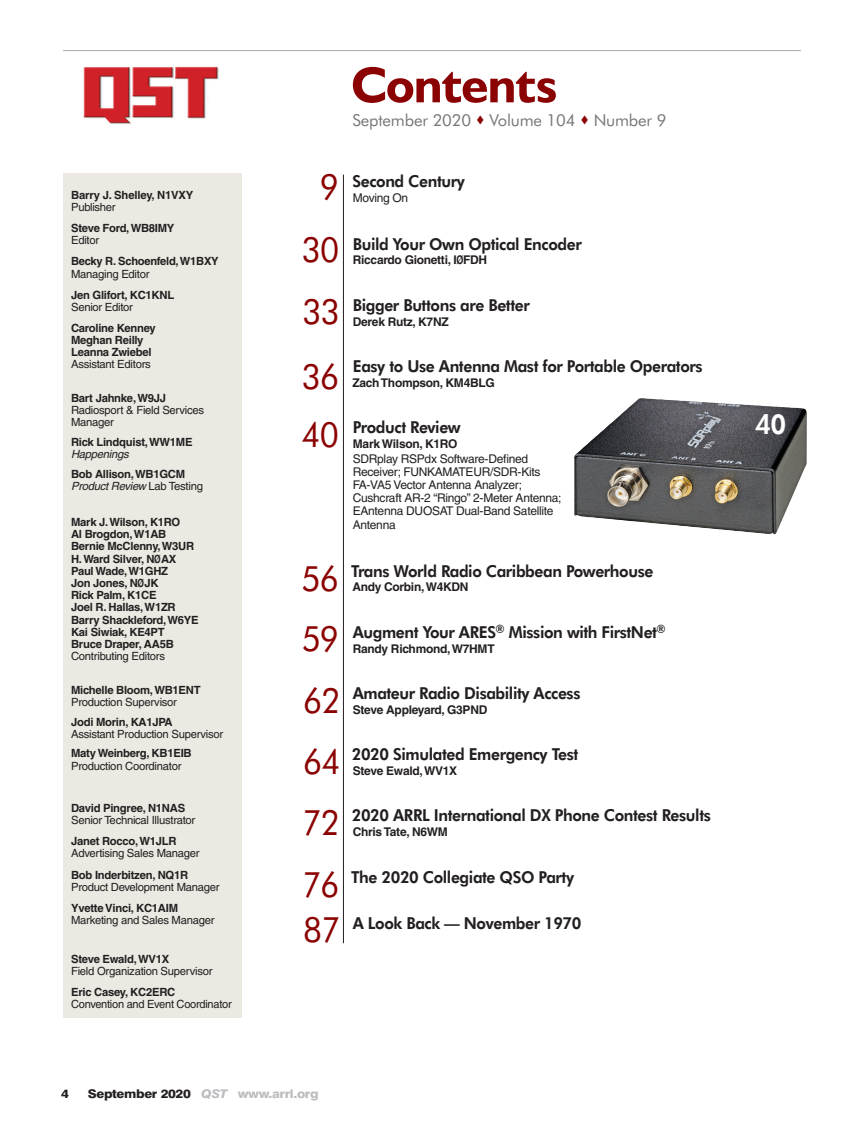
<style>
.page{position:relative;width:864px;height:1134px;background:#fff}
.page>*{position:absolute;margin:0;border:0;box-sizing:border-box;transform-origin:0 0}
.t1{font:700 51px "Humanist 521 BT";letter-spacing:-.015em;color:#8b0202}
.PAGE_NUMBER{font:34.95px "Futura BT";letter-spacing:-.025em;color:#8b0202;scale:.93 1}
.PAGE_NUMBER-2{font:34.95px "Futura BT";letter-spacing:-.025em;color:#8b0202;scale:.92 1}
.PAGE_NUMBER-3{font:800 27.6px "Futura BT";color:#fff;scale:.93 1}
.NEWEST_CONTENTS_TEXT{font:800 16.5px "Futura BT";letter-spacing:-.025em;color:#231f20;scale:.95 1}
.Pull_Quotes{font:16.5px "Futura BT";letter-spacing:-.01em;color:#76787b}
.NEWEST_CONTENS_TEXT{font:12px/13.2px "Helvetica";letter-spacing:-.025em;color:#231f20}
.NEWEST_CONTENTS_BYLI{font:700 12px "Helvetica";letter-spacing:-.025em;color:#231f20}
.t2{font:800 12px "Swiss 721 BT";letter-spacing:-.025em;color:#231f20;scale:1.1 1}
.Staff_NEW{font:700 11.25px/12.1px "Helvetica";letter-spacing:-.025em;color:#231f20}
.Staff_NEW-2{font:11.25px/12.1px "Helvetica";letter-spacing:-.025em;color:#231f20}
.s1{font-weight:400}
.s2{font-weight:700}
.s3{font-weight:400;font-style:italic}
.s4{color:#8b0202}
.s5{font-style:italic;color:#bcbdc0}
.s6{color:#bcbdc0}
</style>
<div class="page">
<hr style="left:63px;top:50px;width:738px;height:1px;background:#a8a9ad">
<div style="left:63px;top:174px;width:178px;height:844px;background:#ece8e2"></div>
<hr style="left:343px;top:175px;width:1px;height:768px;background:#231f20">
<img style="left:83px;top:66px;width:136px;height:58px">
<img style="left:574px;top:398px;width:233px;height:137px">
<p class="Staff_NEW" style="left:71px;top:189px;width:124px">Barry J. Shelley, N1VXY<br><span class="s1">Publisher</span></p>
<p class="Staff_NEW" style="left:71px;top:222px;width:105px">Steve Ford, WB8IMY<br><span class="s1">Editor</span></p>
<p class="Staff_NEW" style="left:71px;top:255px;width:149px">Becky R. Schoenfeld, W1BXY<br><span class="s1">Managing Editor</span></p>
<p class="Staff_NEW" style="left:71px;top:288px;width:105px">Jen Glifort, KC1KNL<br><span class="s1">Senior Editor</span></p>
<p class="Staff_NEW" style="left:71px;top:322px;width:86px">Caroline Kenney</p>
<p class="Staff_NEW" style="left:71px;top:334px;width:74px">Meghan Reilly</p>
<p class="Staff_NEW-2" style="left:71px;top:346px;width:82px"><span class="s2">Leanna Zwiebel<br></span>Assistant Editors</p>
<p class="Staff_NEW-2" style="left:71px;top:392px;width:134px"><span class="s2">Bart Jahnke, W9JJ<br></span>Radiosport &amp; Field Services<br>Manager</p>
<p class="Staff_NEW" style="left:71px;top:436px;width:123px">Rick Lindquist, WW1ME<br><span class="s3">Happenings</span></p>
<p class="Staff_NEW" style="left:71px;top:468px;width:133px">Bob Allison, WB1GCM<br><span class="s3">Product Review</span> <span class="s1">Lab Testing</span></p>
<p class="Staff_NEW" style="left:71px;top:516px;width:129px">Mark J. Wilson, K1RO<br>Al Brogdon, W1AB<br>Bernie McClenny, W3UR<br>H. Ward Silver, NØAX<br>Paul Wade, W1GHZ<br>Jon Jones, NØJK<br>Rick Palm, K1CE<br>Joel R. Hallas, W1ZR<br>Barry Shackleford, W6YE<br>Kai Siwiak, KE4PT<br>Bruce Draper, AA5B<br><span class="s1">Contributing Editors</span></p>
<p class="Staff_NEW" style="left:71px;top:684px;width:131px">Michelle Bloom, WB1ENT<br><span class="s1">Production Supervisor</span></p>
<p class="Staff_NEW-2" style="left:71px;top:716px;width:154px"><span class="s2">Jodi Morin, KA1JPA<br></span>Assistant Production Supervisor</p>
<p class="Staff_NEW-2" style="left:71px;top:747px;width:122px"><span class="s2">Maty Weinberg, KB1EIB<br></span>Production Coordinator</p>
<p class="Staff_NEW-2" style="left:71px;top:802px;width:126px"><span class="s2">David Pingree, N1NAS<br></span>Senior Technical Illustrator</p>
<p class="Staff_NEW-2" style="left:71px;top:835px;width:130px"><span class="s2">Janet Rocco, W1JLR<br></span>Advertising Sales Manager</p>
<p class="Staff_NEW-2" style="left:71px;top:868px;width:150px"><span class="s2">Bob Inderbitzen, NQ1R<br></span>Product Development Manager</p>
<p class="Staff_NEW-2" style="left:71px;top:902px;width:145px"><span class="s2">Yvette Vinci, KC1AIM<br></span>Marketing and Sales Manager</p>
<p class="Staff_NEW" style="left:71px;top:953px;width:100px">Steve Ewald, WV1X</p>
<p class="Staff_NEW-2" style="left:71px;top:965px;width:143px">Field Organization Supervisor</p>
<p class="Staff_NEW-2" style="left:71px;top:986px;width:162px"><span class="s2">Eric Casey, KC2ERC<br></span>Convention and Event Coordinator</p>
<p class="t1" style="left:351px;top:53px;width:207px">Contents</p>
<p class="Pull_Quotes" style="left:353px;top:110px;width:316px">September 2020 <span class="s4">•</span> Volume 104 <span class="s4">•</span> Number 9</p>
<p class="PAGE_NUMBER" style="left:320px;top:166px;width:22px">9</p>
<p class="PAGE_NUMBER" style="left:302px;top:229px;width:42px">30</p>
<p class="PAGE_NUMBER" style="left:303px;top:291px;width:42px">33</p>
<p class="PAGE_NUMBER" style="left:302px;top:355px;width:42px">36</p>
<p class="PAGE_NUMBER" style="left:302px;top:413px;width:42px">40</p>
<p class="PAGE_NUMBER" style="left:301px;top:557px;width:42px">56</p>
<p class="PAGE_NUMBER" style="left:302px;top:618px;width:42px">59</p>
<p class="PAGE_NUMBER" style="left:303px;top:679px;width:42px">62</p>
<p class="PAGE_NUMBER" style="left:303px;top:740px;width:42px">64</p>
<p class="PAGE_NUMBER" style="left:303px;top:801px;width:42px">72</p>
<p class="PAGE_NUMBER-2" style="left:302px;top:864px;width:42px">76</p>
<p class="PAGE_NUMBER-2" style="left:303px;top:908px;width:42px">87</p>
<p class="NEWEST_CONTENTS_TEXT" style="left:352px;top:171px;width:120px">Second Century</p>
<p class="NEWEST_CONTENS_TEXT" style="left:353px;top:191px;width:57px">Moving On</p>
<p class="NEWEST_CONTENTS_TEXT" style="left:353px;top:234px;width:243px">Build Your Own Optical Encoder</p>
<p class="NEWEST_CONTENTS_BYLI" style="left:353px;top:253px;width:136px">Riccardo Gionetti, IØFDH</p>
<p class="NEWEST_CONTENTS_TEXT" style="left:353px;top:295px;width:188px">Bigger Buttons are Better</p>
<p class="NEWEST_CONTENTS_BYLI" style="left:353px;top:314px;width:97px">Derek Rutz, K7NZ</p>
<p class="NEWEST_CONTENTS_TEXT" style="left:353px;top:356px;width:370px">Easy to Use Antenna Mast for Portable Operators</p>
<p class="NEWEST_CONTENTS_BYLI" style="left:352px;top:375px;width:144px">Zach Thompson, KM4BLG</p>
<p class="NEWEST_CONTENTS_TEXT" style="left:353px;top:417px;width:115px">Product Review</p>
<p class="NEWEST_CONTENTS_BYLI" style="left:353px;top:436px;width:106px">Mark Wilson, K1RO</p>
<p class="NEWEST_CONTENS_TEXT" style="left:353px;top:452px;width:210px">SDRplay RSPdx Software-Defined<br>Receiver; FUNKAMATEUR/SDR-Kits<br>FA-VA5 Vector Antenna Analyzer;<br>Cushcraft AR-2 “Ringo” 2-Meter Antenna;<br>EAntenna DUOSAT Dual-Band Satellite<br>Antenna</p>
<p class="NEWEST_CONTENTS_TEXT" style="left:351px;top:561px;width:320px">Trans World Radio Caribbean Powerhouse</p>
<p class="NEWEST_CONTENTS_BYLI" style="left:352px;top:580px;width:118px">Andy Corbin, W4KDN</p>
<p class="NEWEST_CONTENTS_TEXT" style="left:353px;top:622px;width:331px">Augment Your ARES<sup>®</sup> Mission with FirstNet<sup>®</sup></p>
<p class="NEWEST_CONTENTS_BYLI" style="left:353px;top:641px;width:143px">Randy Richmond, W7HMT</p>
<p class="NEWEST_CONTENTS_TEXT" style="left:353px;top:683px;width:241px">Amateur Radio Disability Access</p>
<p class="NEWEST_CONTENTS_BYLI" style="left:353px;top:702px;width:136px">Steve Appleyard, G3PND</p>
<p class="NEWEST_CONTENTS_TEXT" style="left:352px;top:744px;width:240px">2020 Simulated Emergency Test</p>
<p class="NEWEST_CONTENTS_BYLI" style="left:353px;top:763px;width:106px">Steve Ewald, WV1X</p>
<p class="NEWEST_CONTENTS_TEXT" style="left:352px;top:806px;width:380px">2020 ARRL International DX Phone Contest Results</p>
<p class="NEWEST_CONTENTS_BYLI" style="left:353px;top:825px;width:97px">Chris Tate, N6WM</p>
<p class="NEWEST_CONTENTS_TEXT" style="left:351px;top:867px;width:236px">The 2020 Collegiate QSO Party</p>
<p class="NEWEST_CONTENTS_TEXT" style="left:353px;top:913px;width:242px">A Look Back — November 1970</p>
<p class="t2" style="left:61px;top:1086px;width:9px">4</p>
<p class="t2" style="left:88px;top:1086px;width:211px">September 2020 <span class="s5">QST</span> <span class="s6">www.arrl.org</span></p>
<p class="PAGE_NUMBER-3" style="left:755px;top:408px;width:35px">40</p>
</div>
